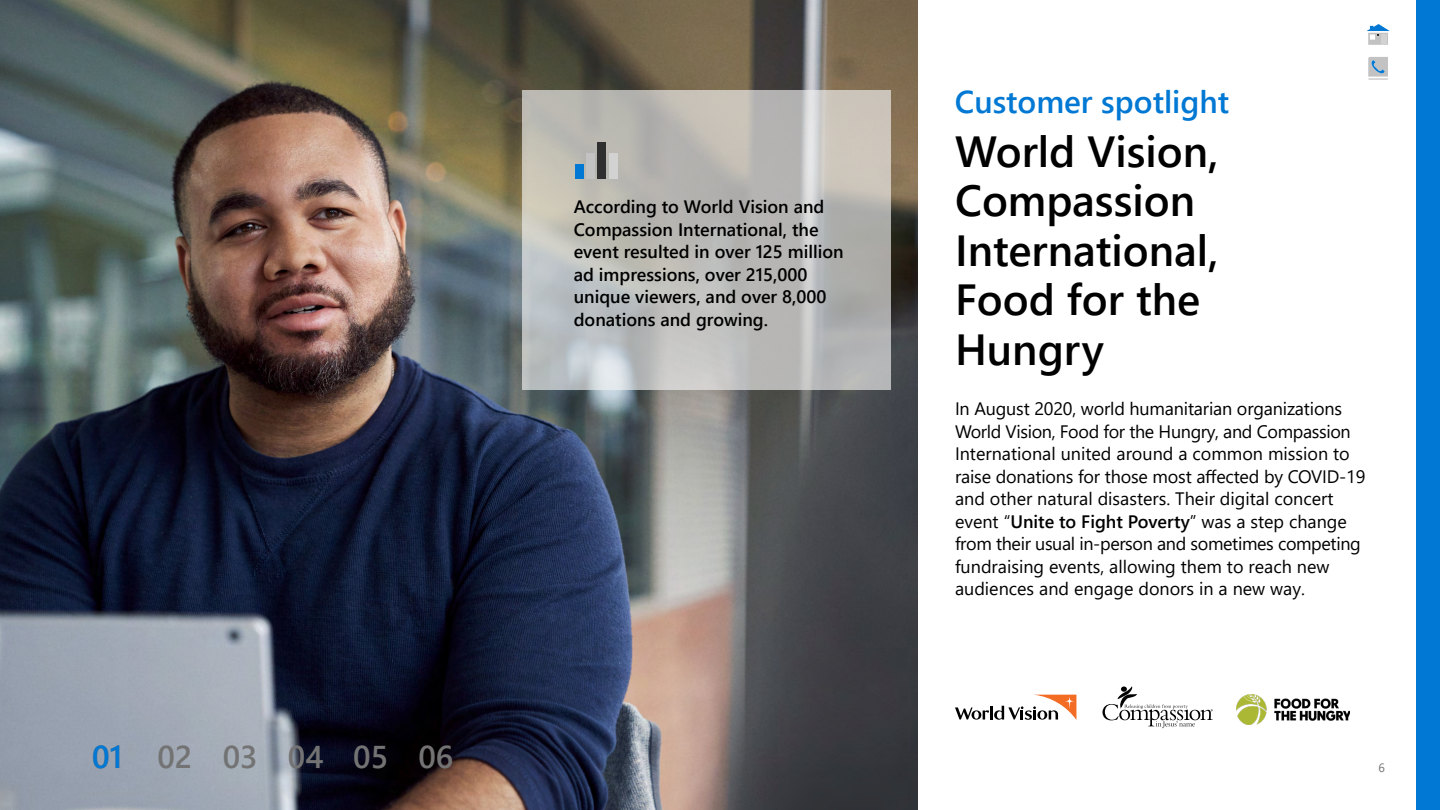
<style>
.page{position:relative;width:1440px;height:810px;background:#fff}
.page>*{position:absolute;margin:0;border:0;box-sizing:border-box;transform-origin:0 0}
.t1{font:600 43.5px/49.5px "Segoe UI";color:#000}
.t2{font:600 31.5px "Segoe UI";color:#0078d4}
.t3{font:600 31.5px "Segoe UI";color:#737373}
.t4{font:18px/22.5px "Segoe UI";color:#000}
.t5{font:600 18px/22.5px "Segoe UI";color:#000}
.t6{font:12px "Segoe UI";color:#737373}
.s1{font-weight:600}
</style>
<div class="page">
<img style="left:0;top:0;width:917px;height:810px">
<svg style="left:523px;top:90px;width:368px;height:299px"></svg>
<div style="left:575px;top:164px;width:9px;height:15px;background:#0078d4"></div>
<div style="left:586px;top:153px;width:9px;height:26px;background:#c2c2c2"></div>
<div style="left:609px;top:153px;width:8px;height:26px;background:#d2d2d2"></div>
<div style="left:598px;top:142px;width:8px;height:37px;background:#2f2f2f"></div>
<div style="left:1416px;top:0;width:24px;height:810px;background:#0078d4"></div>
<svg style="left:1103px;top:686px;width:110px;height:42px"></svg>
<svg style="left:955px;top:695px;width:121px;height:25px"></svg>
<img style="left:1236px;top:695px;width:114px;height:29px">
<svg style="left:1368px;top:57px;width:20px;height:23px"></svg>
<svg style="left:1366px;top:24px;width:24px;height:21px"></svg>
<h2 class="t3" style="left:92px;top:727px;width:363px">01 02 03 04 05 06</h2>
<p class="t5" style="left:574px;top:194px;width:272px">According to World Vision and<br>Compassion International, the event resulted in over 125 million ad impressions, over 215,000 unique viewers, and over 8,000 donations and growing.</p>
<h2 class="t2" style="left:955px;top:72px;width:276px">Customer spotlight</h2>
<h1 class="t1" style="left:955px;top:123px;width:265px">World Vision,<br>Compassion<br>International,<br>Food for the<br>Hungry</h1>
<p class="t4" style="left:955px;top:396px;width:412px">In August 2020, world humanitarian organizations World Vision, Food for the Hungry, and Compassion International united around a common mission to raise donations for those most affected by COVID-19 and other natural disasters. Their digital concert event “<span class="s1">Unite to Fight Poverty</span>” was a step change from their usual in-person and sometimes competing fundraising events, allowing them to reach new audiences and engage donors in a new way.</p>
<p class="t6" style="left:1379px;top:757px;width:8px">6</p>
</div>
